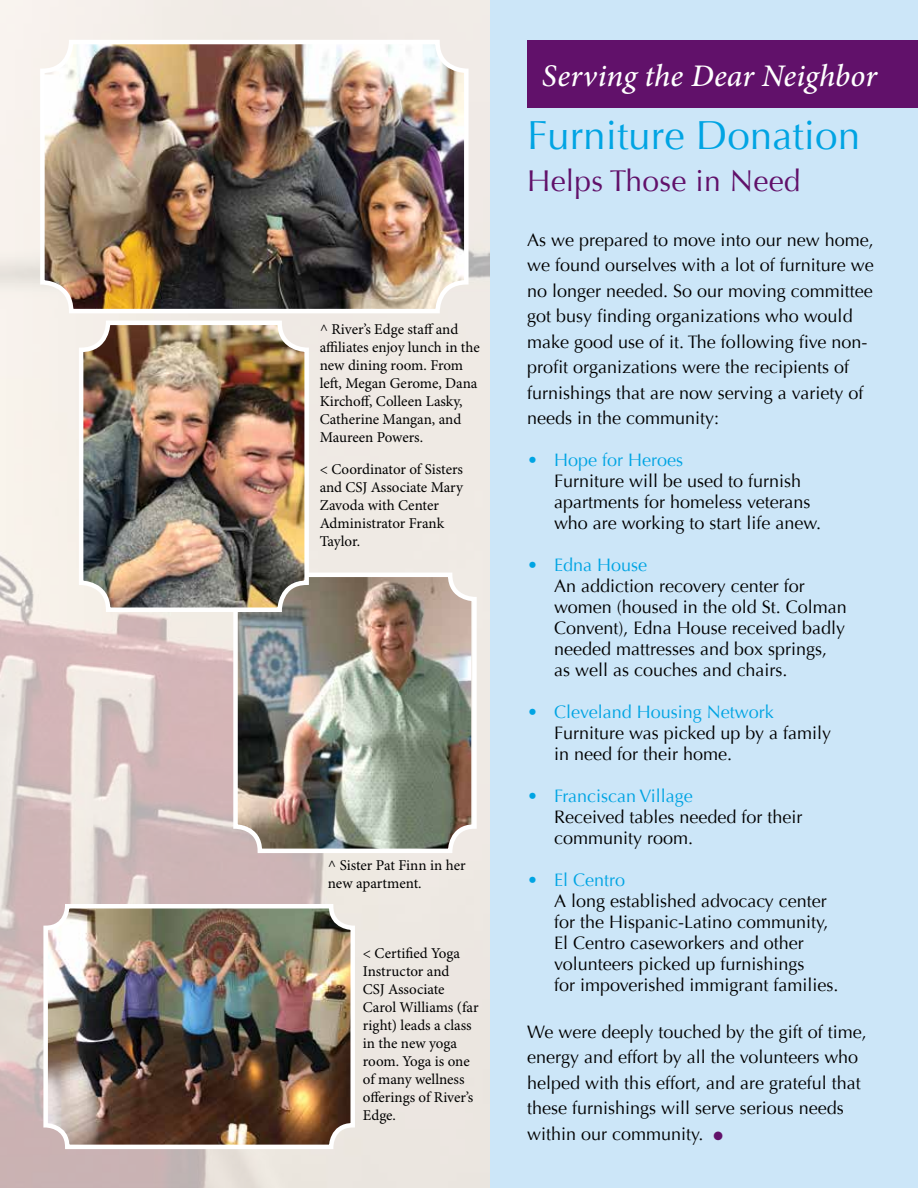
<style>
.page{position:relative;width:918px;height:1188px;background:#fff}
.page>*{position:absolute;margin:0;border:0;box-sizing:border-box;transform-origin:0 0}
.t1{font:40.5px "Optima";color:#00a4e3}
.t2{font:italic 500 31.5px "Minion Pro";letter-spacing:.005em;color:#fff}
.t3{font:30px "Optima";letter-spacing:.01em;color:#61116a}
.t4{font:18px/21px "Optima";color:#000}
.t5{font:18px "Optima";color:#00a4e3}
.t6{font:15px/18px "Minion Pro";letter-spacing:-.005em;color:#000}
.s1{color:#61116a}
</style>
<div class="page">
<img style="left:0;top:0;width:490px;height:1188px">
<img style="left:42px;top:42px;width:424px;height:269px">
<div style="left:40px;top:40px;width:429px;height:273px;border:4px solid #fff;border-radius:29px"></div>
<div style="left:490px;top:0;width:428px;height:1188px;background:#cce6f8"></div>
<div style="left:527px;top:40px;width:391px;height:68px;background:#61116a"></div>
<img style="left:236px;top:575px;width:235px;height:276px">
<div style="left:233px;top:573px;width:244px;height:280px;border:4px solid #fff;border-radius:24px"></div>
<img style="left:81px;top:323px;width:226px;height:287px">
<div style="left:79px;top:321px;width:230px;height:291px;border:4px solid #fff;border-radius:27px"></div>
<img style="left:46px;top:907px;width:307px;height:240px">
<div style="left:43px;top:904px;width:312px;height:245px;border:4px solid #fff;border-radius:22px"></div>
<p class="t6" style="left:320px;top:321px;width:162px">^ River’s Edge staff and affiliates enjoy lunch in the new dining room. From left, Megan Gerome, Dana<br>Kirchoff, Colleen Lasky,<br>Catherine Mangan, and<br>Maureen Powers.</p>
<p class="t6" style="left:320px;top:461px;width:145px">&lt; Coordinator of Sisters and CSJ Associate Mary<br>Zavoda with Center<br>Administrator Frank<br>Taylor.</p>
<p class="t6" style="left:328px;top:857px;width:139px">^ Sister Pat Finn in her new apartment.</p>
<p class="t6" style="left:363px;top:944px;width:117px">&lt; Certified Yoga<br>Instructor and<br>CSJ Associate<br>Carol Williams (far right) leads a class in the new yoga room. Yoga is one of many wellness offerings of River’s<br>Edge.</p>
<h2 class="t2" style="left:542px;top:54px;width:337px">Serving the Dear Neighbor</h2>
<h1 class="t1" style="left:527px;top:112px;width:335px">Furniture Donation</h1>
<h3 class="t3" style="left:527px;top:164px;width:275px">Helps Those in Need</h3>
<p class="t4" style="left:527px;top:227px;width:348px;line-height:25.5px">As we prepared to move into our new home, we found ourselves with a lot of furniture we no longer needed. So our moving committee got busy finding organizations who would make good use of it. The following five non&shy;profit organizations were the recipients of furnishings that are now serving a variety of needs in the community:</p>
<p class="t5" style="left:527px;top:449px;width:158px">• Hope for Heroes</p>
<p class="t4" style="left:554px;top:471px;width:269px">Furniture will be used to furnish apartments for homeless veterans who are working to start life anew.</p>
<p class="t5" style="left:527px;top:555px;width:122px">• Edna House</p>
<p class="t4" style="left:554px;top:576px;width:294px">An addiction recovery center for women (housed in the old St. Colman Convent), Edna House received badly needed mattresses and box springs, as well as couches and chairs.</p>
<p class="t5" style="left:527px;top:702px;width:248px">• Cleveland Housing Network</p>
<p class="t4" style="left:554px;top:723px;width:279px">Furniture was picked up by a family in need for their home.</p>
<p class="t5" style="left:527px;top:786px;width:167px">• Franciscan Village</p>
<p class="t4" style="left:554px;top:807px;width:250px">Received tables needed for their community room.</p>
<p class="t5" style="left:527px;top:870px;width:100px">• El Centro</p>
<p class="t4" style="left:554px;top:891px;width:286px">A long established advocacy center for the Hispanic-Latino community, El Centro caseworkers and other volunteers picked up furnishings<br>for impoverished immigrant families.</p>
<p class="t4" style="left:527px;top:1019px;width:341px;line-height:25.5px">We were deeply touched by the gift of time, energy and effort by all the volunteers who helped with this effort, and are grateful that these furnishings will serve serious needs within our community. <span class="s1">●</span></p>
</div>
